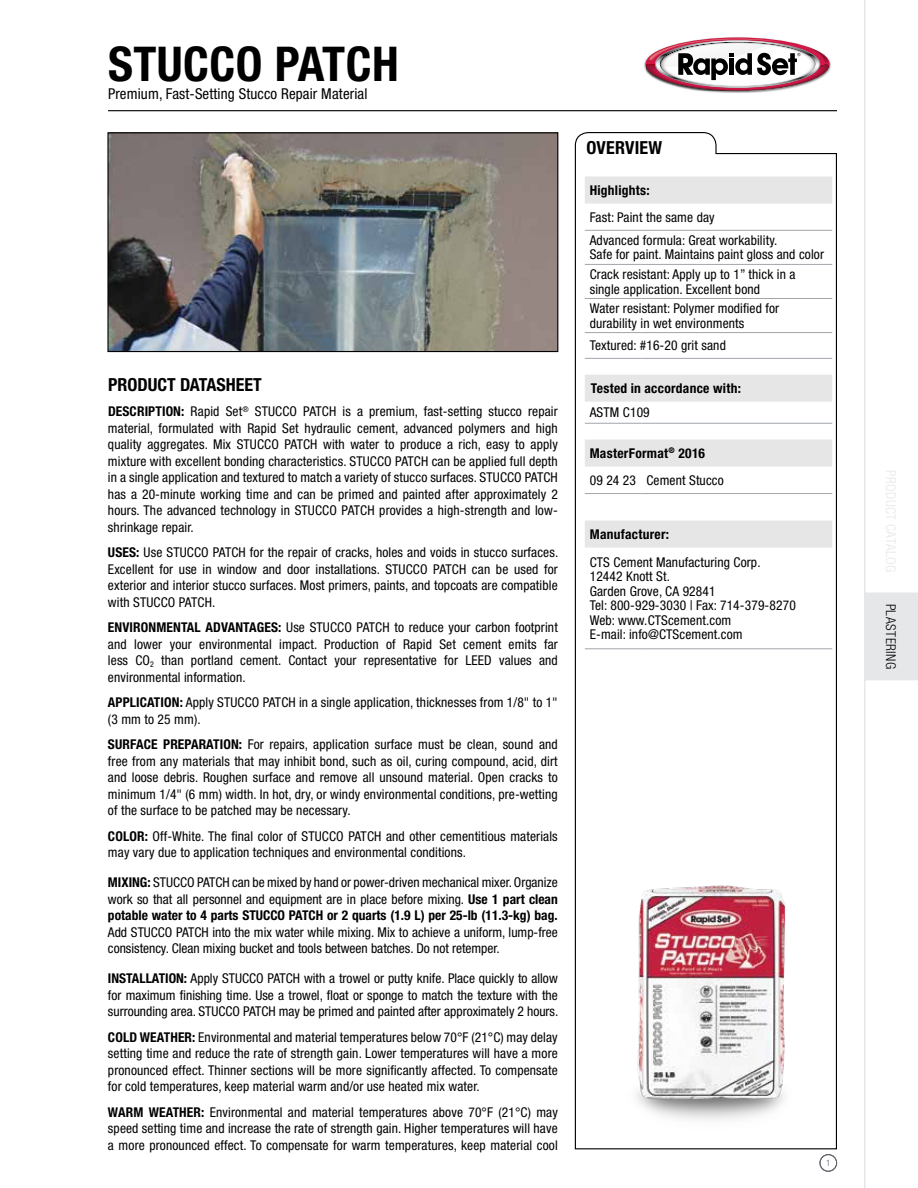
<style>
.page{position:relative;width:918px;height:1188px;background:#fff}
.page>*{position:absolute;margin:0;border:0;box-sizing:border-box;transform-origin:0 0}
.t1{font:700 condensed 48px "Helvetica Neue LT Std";letter-spacing:.01em;color:#000}
.t2{font:700 condensed 18px "Helvetica Neue LT Std";color:#000}
.t3{font:condensed 15px "Helvetica Neue LT Std";letter-spacing:.01em;color:#000}
.t4{font:condensed 13.5px/16.5px "Helvetica Neue LT Std";letter-spacing:.01em;color:#000}
.t5{font:700 condensed 13.5px "Helvetica Neue LT Std";letter-spacing:.02em;color:#000}
.t6{font:300 condensed 13.5px "Helvetica Neue LT Std";letter-spacing:.035em;color:#000}
.t7{font:300 condensed 9px "Helvetica Neue LT Std";color:#5f636a}
.s1{font-weight:700}
</style>
<div class="page">
<hr style="left:108px;top:110px;width:729px;height:1px;background:#000">
<svg style="left:574px;top:132px;width:263px;height:1018px"></svg>
<img style="left:576px;top:843px;width:260px;height:306px">
<img style="left:109px;top:134px;width:447px;height:216px">
<div style="left:107px;top:132px;width:451px;height:220px;border:1px solid #000"></div>
<img style="left:644px;top:59px;width:187px;height:34px">
<svg style="left:646px;top:37px;width:184px;height:54px"></svg>
<div style="left:820px;top:1154px;width:17px;height:18px;border:1px solid #5f636a;border-radius:50%"></div>
<svg style="left:585px;top:177px;width:247px;height:371px"></svg>
<hr style="left:585px;top:358px;width:57px;height:1px;background:#a2a5aa">
<hr style="left:642px;top:358px;width:190px;height:1px;background:#a2a5aa">
<hr style="left:585px;top:649px;width:57px;height:1px;background:#a2a5aa">
<hr style="left:642px;top:649px;width:190px;height:1px;background:#a2a5aa">
<hr style="left:585px;top:264px;width:57px;height:1px;background:#a2a5aa">
<hr style="left:642px;top:264px;width:190px;height:1px;background:#a2a5aa">
<hr style="left:585px;top:298px;width:57px;height:1px;background:#a2a5aa">
<hr style="left:642px;top:298px;width:190px;height:1px;background:#a2a5aa">
<hr style="left:585px;top:332px;width:57px;height:1px;background:#a2a5aa">
<hr style="left:642px;top:332px;width:190px;height:1px;background:#a2a5aa">
<hr style="left:585px;top:423px;width:57px;height:1px;background:#a2a5aa">
<hr style="left:642px;top:423px;width:190px;height:1px;background:#a2a5aa">
<hr style="left:585px;top:493px;width:57px;height:1px;background:#a2a5aa">
<hr style="left:642px;top:493px;width:190px;height:1px;background:#a2a5aa">
<hr style="left:585px;top:230px;width:57px;height:1px;background:#a2a5aa">
<hr style="left:642px;top:230px;width:190px;height:1px;background:#a2a5aa">
<div style="left:864px;top:594px;width:54px;height:85px;background:#e6e7e8"></div>
<svg style="left:864px;top:0;width:54px;height:594px"></svg>
<svg style="left:864px;top:679px;width:54px;height:509px"></svg>
<h1 class="t1" style="left:108px;top:35px;width:292px">STUCCO PATCH</h1>
<p class="t3" style="left:108px;top:85px;width:261px">Premium, Fast-Setting Stucco Repair Material</p>
<h2 class="t2" style="left:108px;top:374px;width:155px">PRODUCT DATASHEET</h2>
<p class="t4" style="left:108px;top:403px;width:451px;text-align:justify"><span class="s1">DESCRIPTION:</span> Rapid Set<sup>®</sup> STUCCO PATCH is a premium, fast-setting stucco repair material, formulated with Rapid Set hydraulic cement, advanced polymers and high quality aggregates. Mix STUCCO PATCH with water to produce a rich, easy to apply mixture with excellent bonding characteristics. STUCCO PATCH can be applied full depth in a single application and textured to match a variety of stucco surfaces. STUCCO PATCH has a 20-minute working time and can be primed and painted after approximately 2 hours. The advanced technology in STUCCO PATCH provides a high-strength and low&shy;shrinkage repair.</p>
<p class="t4" style="left:108px;top:544px;width:452px;text-align:justify"><span class="s1">USES:</span> Use STUCCO PATCH for the repair of cracks, holes and voids in stucco surfaces.<br>Excellent for use in window and door installations. STUCCO PATCH can be used for exterior and interior stucco surfaces. Most primers, paints, and topcoats are compatible with STUCCO PATCH.</p>
<p class="t4" style="left:108px;top:619px;width:451px;text-align:justify"><span class="s1">ENVIRONMENTAL ADVANTAGES:</span> Use STUCCO PATCH to reduce your carbon footprint and lower your environmental impact. Production of Rapid Set cement emits far less CO<sub>2</sub> than portland cement. Contact your representative for LEED values and environmental information.</p>
<p class="t4" style="left:108px;top:694px;width:451px"><span class="s1">APPLICATION:</span> Apply STUCCO PATCH in a single application, thicknesses from 1/8" to 1" (3 mm to 25 mm).</p>
<p class="t4" style="left:108px;top:736px;width:451px;text-align:justify"><span class="s1">SURFACE PREPARATION:</span> For repairs, application surface must be clean, sound and free from any materials that may inhibit bond, such as oil, curing compound, acid, dirt and loose debris. Roughen surface and remove all unsound material. Open cracks to minimum 1/4" (6 mm) width. In hot, dry, or windy environmental conditions, pre-wetting of the surface to be patched may be necessary.</p>
<p class="t4" style="left:108px;top:828px;width:451px"><span class="s1">COLOR:</span> Off-White. The final color of STUCCO PATCH and other cementitious materials may vary due to application techniques and environmental conditions.</p>
<p class="t4" style="left:108px;top:874px;width:451px;text-align:justify"><span class="s1">MIXING:</span> STUCCO PATCH can be mixed by hand or power-driven mechanical mixer. Organize work so that all personnel and equipment are in place before mixing. <span class="s1">Use 1 part clean potable water to 4 parts STUCCO PATCH or 2 quarts (1.9 L) per 25-lb (11.3-kg) bag.</span></p>
<p class="t4" style="left:108px;top:924px;width:451px">Add STUCCO PATCH into the mix water while mixing. Mix to achieve a uniform, lump-free consistency. Clean mixing bucket and tools between batches. Do not retemper.</p>
<p class="t4" style="left:108px;top:970px;width:452px;text-align:justify"><span class="s1">INSTALLATION:</span> Apply STUCCO PATCH with a trowel or putty knife. Place quickly to allow for maximum finishing time. Use a trowel, float or sponge to match the texture with the surrounding area. STUCCO PATCH may be primed and painted after approximately 2 hours.</p>
<p class="t4" style="left:108px;top:1029px;width:451px;text-align:justify"><span class="s1">COLD WEATHER:</span> Environmental and material temperatures below 70°F (21°C) may delay setting time and reduce the rate of strength gain. Lower temperatures will have a more pronounced effect. Thinner sections will be more significantly affected. To compensate for cold temperatures, keep material warm and/or use heated mix water.</p>
<p class="t4" style="left:108px;top:1104px;width:451px;text-align:justify"><span class="s1">WARM WEATHER:</span> Environmental and material temperatures above 70°F (21°C) may speed setting time and increase the rate of strength gain. Higher temperatures will have a more pronounced effect. To compensate for warm temperatures, keep material cool</p>
<h2 class="t2" style="left:586px;top:136px;width:77px">OVERVIEW</h2>
<p class="t5" style="left:590px;top:182px;width:61px">Highlights:</p>
<p class="t4" style="left:590px;top:205px;width:189px;line-height:23.2px">Fast: Paint the same day<br>Advanced formula: Great workability.</p>
<p class="t4" style="left:590px;top:245px;width:236px;line-height:19.5px">Safe for paint. Maintains paint gloss and color<br>Crack resistant: Apply up to 1” thick in a</p>
<p class="t4" style="left:590px;top:279px;width:191px;line-height:19.5px">single application. Excellent bond<br>Water resistant: Polymer modified for</p>
<p class="t4" style="left:590px;top:311px;width:156px;line-height:22.6px">durability in wet environments<br>Textured: #16-20 grit sand</p>
<p class="t5" style="left:591px;top:380px;width:152px">Tested in accordance with:</p>
<p class="t4" style="left:590px;top:404px;width:62px">ASTM C109</p>
<p class="t4" style="left:590px;top:440px;width:136px;line-height:27px"><span class="s1">MasterFormat</span><sup>®</sup> <span class="s1">2016<br></span>09 24 23 Cement Stucco</p>
<p class="t5" style="left:590px;top:526px;width:81px">Manufacturer:</p>
<p class="t4" style="left:590px;top:554px;width:208px;line-height:14.5px">CTS Cement Manufacturing Corp.<br>12442 Knott St.<br>Garden Grove, CA 92841<br>Tel: 800-929-3030 | Fax: 714-379-8270<br>Web: www.CTScement.com<br>E-mail: info@CTScement.com</p>
<p class="t7" style="left:826px;top:1158px;width:6px">1</p>
<p class="t6" style="left:899px;top:604px;width:67px;rotate:90deg">PLASTERING</p>
</div>
